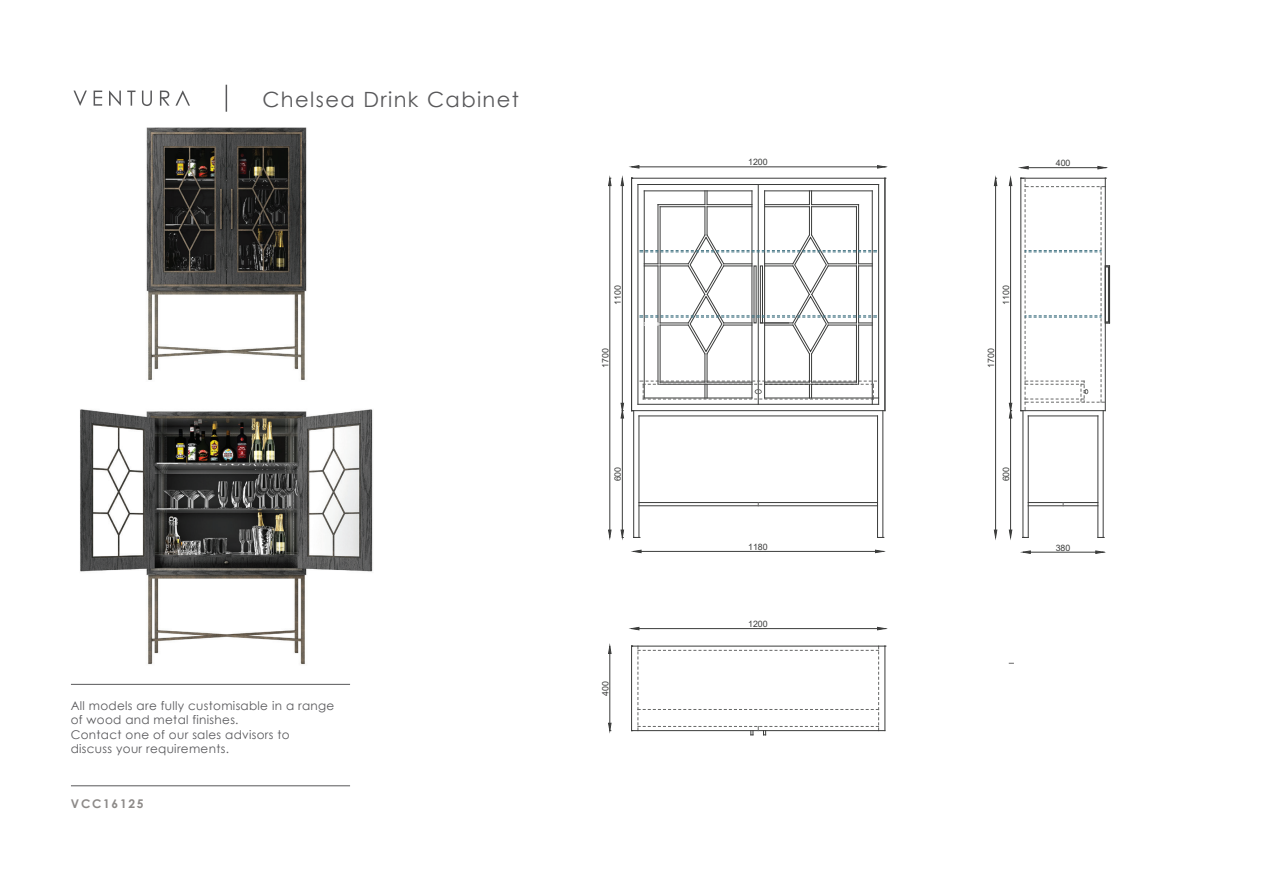
<style>
.page{position:relative;width:1263px;height:893px;background:#fff}
.page>*{position:absolute;margin:0;border:0;box-sizing:border-box;transform-origin:0 0}
.t1{font:21px "Century Gothic";letter-spacing:.065em;color:#58585a}
.t2{font:12px/14.4px "Century Gothic";letter-spacing:.025em;color:#59595c}
.t3{font:700 12px "Century Gothic";letter-spacing:.14em;color:#8d8a88}
.t4{font:8.85px "Arial";color:#3b3c3b}
</style>
<div class="page">
<hr style="left:71px;top:684px;width:279px;height:1px;background:#58585a">
<hr style="left:71px;top:785px;width:279px;height:1px;background:#58585a">
<svg style="left:226px;top:85px;width:1px;height:27px"></svg>
<svg style="left:73px;top:91px;width:14px;height:15px"></svg>
<svg style="left:94px;top:91px;width:8px;height:15px"></svg>
<svg style="left:109px;top:91px;width:12px;height:15px"></svg>
<svg style="left:127px;top:91px;width:8px;height:15px"></svg>
<svg style="left:142px;top:91px;width:10px;height:15px"></svg>
<svg style="left:160px;top:91px;width:30px;height:15px"></svg>
<img style="left:146px;top:127px;width:161px;height:253px">
<img style="left:80px;top:409px;width:293px;height:256px">
<hr style="left:609px;top:186px;width:1px;height:344px;background:#3b3c3b">
<svg style="left:608px;top:530px;width:3px;height:8px"></svg>
<svg style="left:608px;top:178px;width:3px;height:8px"></svg>
<hr style="left:638px;top:184px;width:1px;height:220px;background:#3b3c3b">
<hr style="left:631px;top:178px;width:254px;height:1px;background:#3b3c3b">
<hr style="left:638px;top:184px;width:241px;height:1px;background:#3b3c3b">
<hr style="left:631px;top:410px;width:254px;height:1px;background:#3b3c3b">
<hr style="left:639px;top:416px;width:238px;height:1px;background:#3b3c3b">
<hr style="left:638px;top:404px;width:241px;height:1px;background:#3b3c3b">
<hr style="left:765px;top:398px;width:114px;height:1px;background:#3b3c3b">
<hr style="left:878px;top:184px;width:1px;height:220px;background:#3b3c3b">
<hr style="left:872px;top:191px;width:1px;height:213px;background:#3b3c3b">
<hr style="left:633px;top:411px;width:1px;height:126px;background:#3b3c3b">
<hr style="left:639px;top:416px;width:1px;height:121px;background:#3b3c3b">
<hr style="left:883px;top:411px;width:1px;height:126px;background:#3b3c3b">
<hr style="left:877px;top:416px;width:1px;height:121px;background:#3b3c3b">
<hr style="left:639px;top:505px;width:238px;height:1px;background:#3b3c3b">
<hr style="left:639px;top:502px;width:238px;height:1px;background:#3b3c3b">
<hr style="left:758px;top:184px;width:1px;height:220px;background:#3b3c3b">
<hr style="left:1020px;top:178px;width:1px;height:233px;background:#3b3c3b">
<hr style="left:1028px;top:416px;width:70px;height:1px;background:#3b3c3b">
<hr style="left:1023px;top:411px;width:1px;height:126px;background:#3b3c3b">
<hr style="left:1028px;top:416px;width:1px;height:121px;background:#3b3c3b">
<hr style="left:1103px;top:411px;width:1px;height:126px;background:#3b3c3b">
<hr style="left:1098px;top:416px;width:1px;height:121px;background:#3b3c3b">
<hr style="left:1028px;top:505px;width:70px;height:1px;background:#3b3c3b">
<hr style="left:1028px;top:502px;width:70px;height:1px;background:#3b3c3b">
<hr style="left:1109px;top:266px;width:1px;height:57px;background:#3b3c3b">
<hr style="left:1030px;top:552px;width:66px;height:1px;background:#3b3c3b">
<svg style="left:1023px;top:551px;width:7px;height:2px"></svg>
<svg style="left:1096px;top:551px;width:8px;height:2px"></svg>
<hr style="left:631px;top:178px;width:1px;height:233px;background:#3b3c3b">
<hr style="left:631px;top:646px;width:1px;height:85px;background:#3b3c3b">
<hr style="left:885px;top:178px;width:1px;height:233px;background:#3b3c3b">
<hr style="left:885px;top:646px;width:1px;height:85px;background:#3b3c3b">
<hr style="left:631px;top:730px;width:254px;height:1px;background:#3b3c3b">
<hr style="left:631px;top:646px;width:254px;height:1px;background:#3b3c3b">
<svg style="left:638px;top:646px;width:241px;height:90px"></svg>
<hr style="left:639px;top:167px;width:238px;height:1px;background:#3b3c3b">
<svg style="left:631px;top:166px;width:8px;height:2px"></svg>
<svg style="left:877px;top:166px;width:9px;height:2px"></svg>
<hr style="left:622px;top:186px;width:1px;height:217px;background:#3b3c3b">
<svg style="left:621px;top:178px;width:3px;height:8px"></svg>
<hr style="left:622px;top:418px;width:1px;height:112px;background:#3b3c3b">
<svg style="left:621px;top:403px;width:3px;height:15px"></svg>
<svg style="left:621px;top:530px;width:3px;height:8px"></svg>
<hr style="left:641px;top:551px;width:234px;height:1px;background:#3b3c3b">
<svg style="left:633px;top:550px;width:8px;height:3px"></svg>
<svg style="left:875px;top:550px;width:9px;height:3px"></svg>
<svg style="left:640px;top:191px;width:236px;height:209px"></svg>
<hr style="left:609px;top:653px;width:1px;height:70px;background:#3b3c3b">
<svg style="left:608px;top:646px;width:3px;height:8px"></svg>
<svg style="left:608px;top:723px;width:3px;height:8px"></svg>
<hr style="left:639px;top:628px;width:238px;height:1px;background:#3b3c3b">
<svg style="left:631px;top:627px;width:8px;height:3px"></svg>
<svg style="left:877px;top:627px;width:9px;height:3px"></svg>
<hr style="left:1010px;top:418px;width:1px;height:112px;background:#3b3c3b">
<svg style="left:1009px;top:530px;width:3px;height:8px"></svg>
<hr style="left:1028px;top:167px;width:70px;height:1px;background:#3b3c3b">
<svg style="left:1020px;top:166px;width:8px;height:3px"></svg>
<svg style="left:1098px;top:166px;width:8px;height:3px"></svg>
<hr style="left:995px;top:186px;width:1px;height:344px;background:#3b3c3b">
<svg style="left:994px;top:530px;width:3px;height:8px"></svg>
<svg style="left:994px;top:178px;width:3px;height:8px"></svg>
<hr style="left:1010px;top:186px;width:1px;height:217px;background:#3b3c3b">
<svg style="left:1009px;top:178px;width:3px;height:8px"></svg>
<svg style="left:1021px;top:178px;width:88px;height:233px"></svg>
<svg style="left:1009px;top:403px;width:3px;height:15px"></svg>
<h1 class="t1" style="left:262px;top:84px;width:258px">Chelsea Drink Cabinet</h1>
<p class="t2" style="left:71px;top:698px;width:265px">All models are fully customisable in a range of wood and metal finishes.<br>Contact one of our sales advisors to<br>discuss your requirements.</p>
<p class="t3" style="left:71px;top:795px;width:74px">VCC16125</p>
<p class="t4" style="left:612px;top:305px;width:21px;rotate:-90deg">1100</p>
<p class="t4" style="left:599px;top:368px;width:21px;rotate:-90deg">1700</p>
<p class="t4" style="left:612px;top:481px;width:16px;rotate:-90deg">600</p>
<p class="t4" style="left:599px;top:696px;width:16px;rotate:-90deg">400</p>
<p class="t4" style="left:748px;top:156px;width:21px">1200</p>
<p class="t4" style="left:748px;top:541px;width:21px">1180</p>
<p class="t4" style="left:748px;top:618px;width:21px">1200</p>
<p class="t4" style="left:1056px;top:157px;width:16px">400</p>
<p class="t4" style="left:1000px;top:305px;width:21px;rotate:-90deg">1100</p>
<p class="t4" style="left:985px;top:368px;width:21px;rotate:-90deg">1700</p>
<p class="t4" style="left:1000px;top:481px;width:16px;rotate:-90deg">600</p>
<p class="t4" style="left:1056px;top:542px;width:16px">380</p>
</div>
